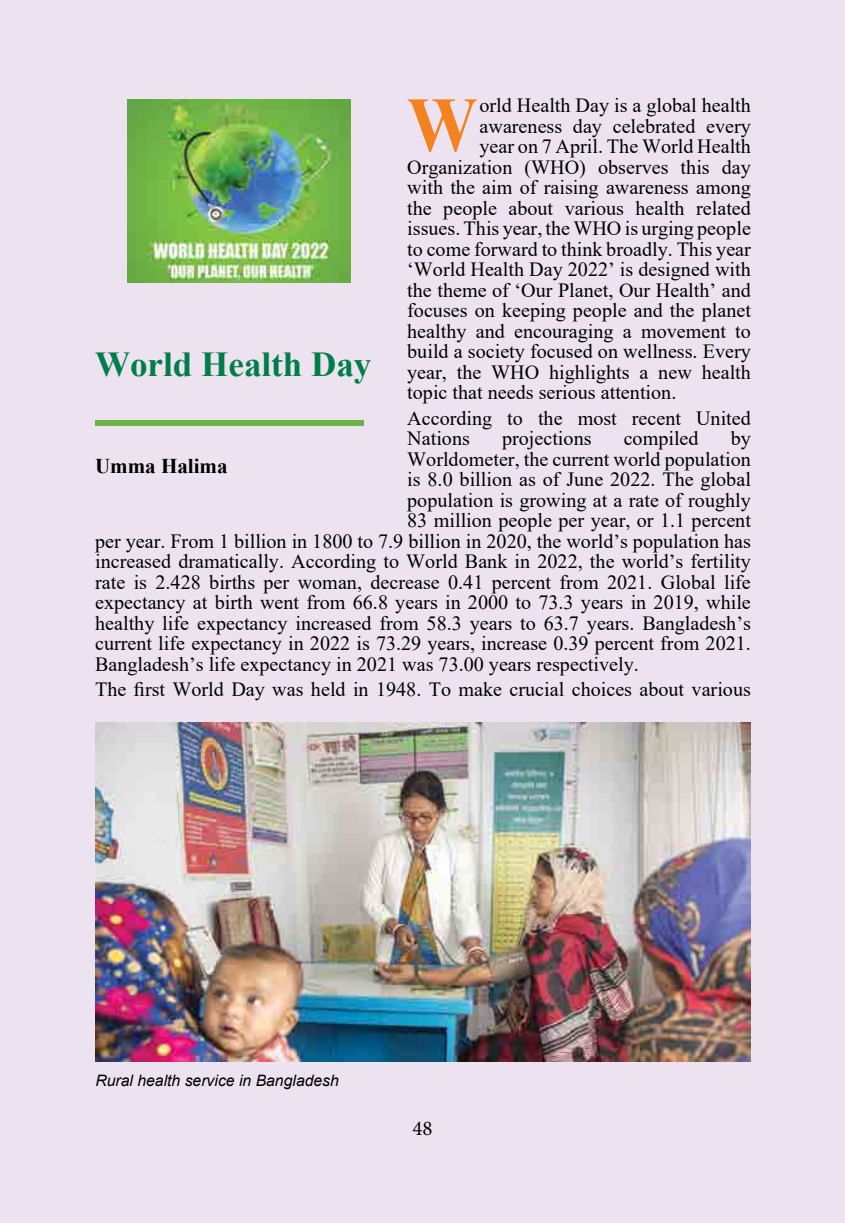
<style>
.page{position:relative;width:845px;height:1223px;background:#fff}
.page>*{position:absolute;margin:0;border:0;box-sizing:border-box;transform-origin:0 0}
.t1{font:700 78.23px "Times New Roman";color:#f58220;scale:.89 1}
.t2{font:700 35px "Times New Roman";color:#007e49}
.t3{font:700 21px "Times New Roman";color:#000}
.t4{font:21px "Minion Pro";color:#000}
.t5{font:20.12px/20.5px "Times New Roman";color:#000}
.t6{font:italic 15.75px "Arial";color:#000}
</style>
<div class="page">
<div style="left:0;top:0;width:844px;height:1222px;background:#ede3f0"></div>
<img style="left:127px;top:99px;width:223px;height:183px">
<img style="left:95px;top:722px;width:655px;height:338px">
<div style="left:95px;top:420px;width:269px;height:5px;background:#6cb244"></div>
<p class="t5" style="left:479px;top:95px;width:273px">orld Health Day is a global health</p>
<p class="t5" style="left:479px;top:115px;width:273px">awareness day celebrated every</p>
<p class="t5" style="left:479px;top:136px;width:273px">year on 7 April. The World Health</p>
<p class="t5" style="left:407px;top:156px;width:345px">Organization (WHO) observes this day</p>
<p class="t5" style="left:407px;top:176px;width:345px">with the aim of raising awareness among</p>
<p class="t5" style="left:407px;top:197px;width:345px">the people about various health related</p>
<p class="t5" style="left:407px;top:217px;width:345px">issues. This year, the WHO is urging people</p>
<p class="t5" style="left:407px;top:238px;width:345px">to come forward to think broadly. This year</p>
<p class="t5" style="left:407px;top:258px;width:345px">‘World Health Day 2022’ is designed with</p>
<p class="t5" style="left:407px;top:279px;width:345px">the theme of ‘Our Planet, Our Health’ and</p>
<p class="t5" style="left:407px;top:299px;width:345px">focuses on keeping people and the planet</p>
<p class="t5" style="left:407px;top:320px;width:345px">healthy and encouraging a movement to</p>
<p class="t5" style="left:407px;top:340px;width:345px">build a society focused on wellness. Every</p>
<p class="t5" style="left:407px;top:361px;width:345px">year, the WHO highlights a new health</p>
<p class="t5" style="left:407px;top:381px;width:270px">topic that needs serious attention.</p>
<p class="t5" style="left:407px;top:407px;width:345px">According to the most recent United<br>Nations</p>
<h1 class="t1" style="left:407px;top:68px;width:80px">W</h1>
<h2 class="t2" style="left:95px;top:339px;width:278px">World Health Day</h2>
<p class="t5" style="left:502px;top:427px;width:91px">projections</p>
<p class="t5" style="left:623px;top:427px;width:76px">compiled</p>
<p class="t5" style="left:730px;top:427px;width:22px">by</p>
<p class="t5" style="left:407px;top:448px;width:345px">Worldometer, the current world population</p>
<p class="t5" style="left:407px;top:468px;width:345px">is 8.0 billion as of June 2022. The global</p>
<p class="t5" style="left:407px;top:489px;width:345px">population is growing at a rate of roughly</p>
<p class="t5" style="left:407px;top:509px;width:345px">83 million people per year, or 1.1 percent</p>
<p class="t5" style="left:95px;top:530px;width:657px">per year. From 1 billion in 1800 to 7.9 billion in 2020, the world’s population has</p>
<p class="t5" style="left:95px;top:550px;width:657px">increased dramatically. According to World Bank in 2022, the world’s fertility</p>
<p class="t5" style="left:95px;top:571px;width:657px">rate is 2.428 births per woman, decrease 0.41 percent from 2021. Global life</p>
<p class="t5" style="left:95px;top:591px;width:657px">expectancy at birth went from 66.8 years in 2000 to 73.3 years in 2019, while</p>
<p class="t5" style="left:95px;top:612px;width:657px">healthy life expectancy increased from 58.3 years to 63.7 years. Bangladesh’s</p>
<p class="t5" style="left:95px;top:632px;width:657px">current life expectancy in 2022 is 73.29 years, increase 0.39 percent from 2021.</p>
<p class="t5" style="left:95px;top:652px;width:545px">Bangladesh’s life expectancy in 2021 was 73.00 years respectively.</p>
<p class="t5" style="left:95px;top:678px;width:657px">The first World Day was held in 1948. To make crucial choices about various</p>
<p class="t3" style="left:95px;top:450px;width:134px">Umma Halima</p>
<p class="t6" style="left:95px;top:1069px;width:245px">Rural health service in Bangladesh</p>
<p class="t4" style="left:412px;top:1114px;width:22px">48</p>
</div>
